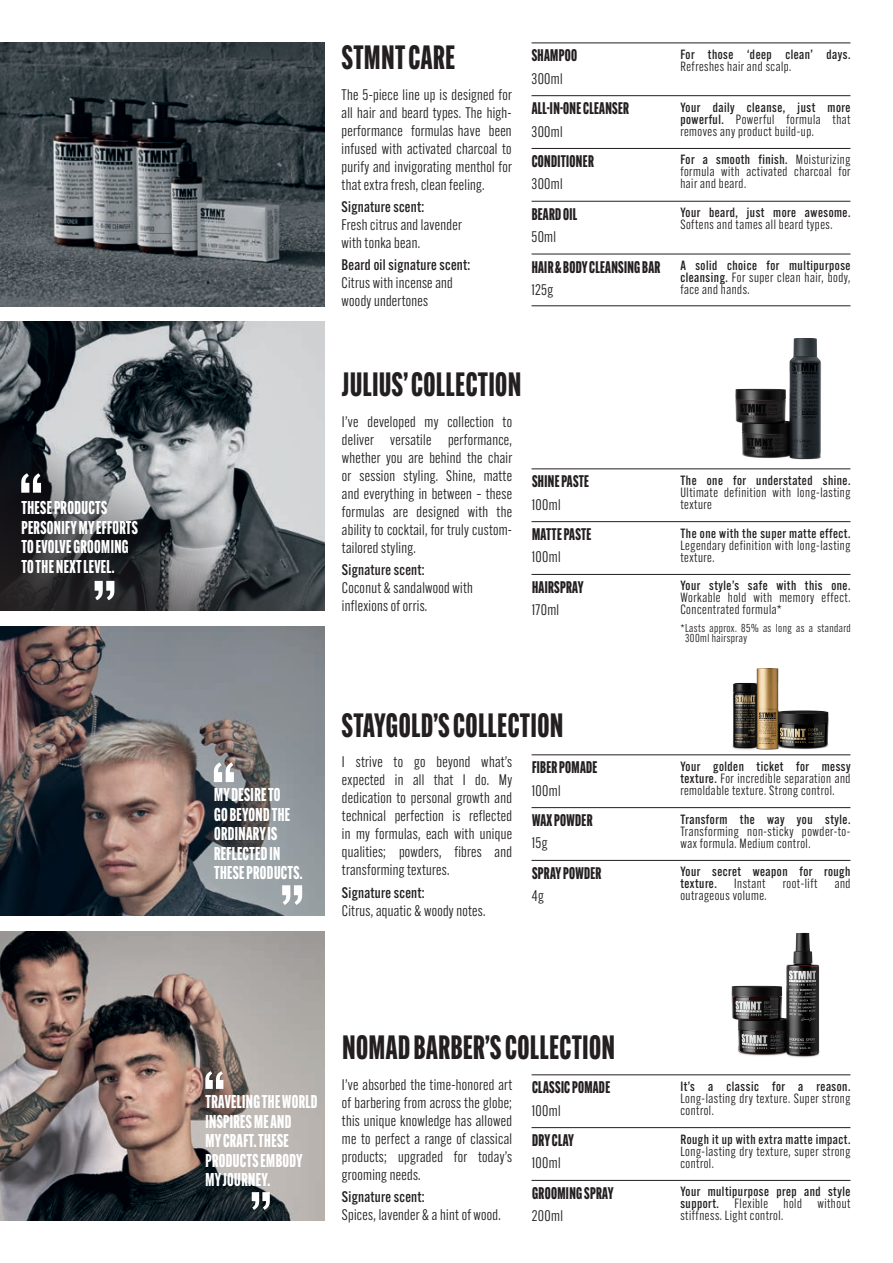
<style>
.page{position:relative;width:893px;height:1263px;background:#fff}
.page>*{position:absolute;margin:0;border:0;box-sizing:border-box;transform-origin:0 0}
.t1{font:800 33px "Alternate Gothic Comp ATF";letter-spacing:.02em;color:#231f20}
.t2{font:800 18.15px/19.5px "Alternate Gothic Comp ATF";letter-spacing:.02em;color:#fff}
.t3{font:800 16.5px "Alternate Gothic Comp ATF";letter-spacing:.02em;color:#231f20}
.t4{font:15px/18px "Alternate Gothic ATF";letter-spacing:.02em;color:#231f20;text-align:justify}
.t5{font:500 15px "Alternate Gothic ATF";letter-spacing:.02em;color:#231f20}
.t6{font:13.2px/12px "Alternate Gothic ATF";letter-spacing:.04em;color:#231f20}
.t7{font:500 13.2px/12px "Alternate Gothic ATF";letter-spacing:.04em;color:#231f20;text-align:justify}
.t8{font:11.25px/10.5px "Alternate Gothic ATF";letter-spacing:.04em;color:#231f20}
.s1{font-weight:500}
.s2{font-weight:400}
</style>
<div class="page">
<img style="left:0;top:43px;width:325px;height:263px">
<img style="left:0;top:626px;width:325px;height:290px">
<img style="left:0;top:931px;width:325px;height:289px">
<hr style="left:531px;top:43px;width:319px;height:1px;background:#231f20">
<hr style="left:531px;top:95px;width:319px;height:1px;background:#231f20">
<hr style="left:531px;top:148px;width:319px;height:1px;background:#231f20">
<hr style="left:531px;top:201px;width:319px;height:1px;background:#231f20">
<hr style="left:531px;top:254px;width:319px;height:1px;background:#231f20">
<hr style="left:531px;top:305px;width:319px;height:1px;background:#231f20">
<hr style="left:531px;top:468px;width:319px;height:1px;background:#231f20">
<hr style="left:531px;top:521px;width:319px;height:1px;background:#231f20">
<hr style="left:531px;top:574px;width:319px;height:1px;background:#231f20">
<hr style="left:531px;top:754px;width:319px;height:1px;background:#231f20">
<hr style="left:531px;top:807px;width:319px;height:1px;background:#231f20">
<hr style="left:531px;top:860px;width:319px;height:1px;background:#231f20">
<hr style="left:531px;top:1074px;width:319px;height:1px;background:#231f20">
<hr style="left:531px;top:1127px;width:319px;height:1px;background:#231f20">
<hr style="left:531px;top:1180px;width:319px;height:1px;background:#231f20">
<svg style="left:0;top:322px;width:325px;height:289px;background:#6c7174"></svg>
<svg style="left:95px;top:581px;width:19px;height:19px"></svg>
<svg style="left:282px;top:885px;width:20px;height:20px"></svg>
<svg style="left:252px;top:1192px;width:18px;height:18px"></svg>
<svg style="left:21px;top:473px;width:20px;height:20px"></svg>
<svg style="left:205px;top:1071px;width:18px;height:18px"></svg>
<svg style="left:214px;top:762px;width:20px;height:20px"></svg>
<img style="left:735px;top:338px;width:86px;height:122px">
<img style="left:717px;top:668px;width:130px;height:88px">
<img style="left:731px;top:932px;width:89px;height:126px">
<p class="t2" style="left:21px;top:498px;width:118px">THESE PRODUCTS<br>PERSONIFY MY EFFORTS<br>TO EVOLVE GROOMING<br>TO THE NEXT LEVEL.</p>
<p class="t2" style="left:214px;top:785px;width:90px">MY DESIRE TO<br>GO BEYOND THE<br>ORDINARY IS<br>REFLECTED IN<br>THESE PRODUCTS.</p>
<h1 class="t1" style="left:342px;top:36px;width:115px">STMNT CARE</h1>
<p class="t4" style="left:342px;top:85px;width:172px">The 5-piece line up is designed for all hair and beard types. The high&shy;performance formulas have been infused with activated charcoal to purify and invigorating menthol for that extra fresh, clean feeling.</p>
<p class="t5" style="left:342px;top:197px;width:84px">Signature scent:</p>
<p class="t4" style="left:342px;top:216px;width:122px">Fresh citrus and lavender with tonka bean.</p>
<p class="t5" style="left:342px;top:255px;width:130px">Beard oil signature scent:</p>
<p class="t4" style="left:342px;top:274px;width:113px">Citrus with incense and woody undertones</p>
<p class="t3" style="left:532px;top:45px;width:47px">SHAMPOO</p>
<p class="t4" style="left:531px;top:69px;width:33px">300ml</p>
<p class="t3" style="left:532px;top:98px;width:99px">ALL-IN-ONE CLEANSER</p>
<p class="t4" style="left:531px;top:122px;width:33px">300ml</p>
<p class="t3" style="left:532px;top:151px;width:64px">CONDITIONER</p>
<p class="t4" style="left:531px;top:175px;width:33px">300ml</p>
<p class="t3" style="left:532px;top:204px;width:47px">BEARD OIL</p>
<p class="t4" style="left:531px;top:228px;width:26px">50ml</p>
<p class="t3" style="left:532px;top:256px;width:130px">HAIR &amp; BODY CLEANSING BAR</p>
<p class="t4" style="left:531px;top:281px;width:23px">125g</p>
<p class="t7" style="left:680px;top:48px;width:172px">For those ‘deep clean’ days.</p>
<p class="t6" style="left:680px;top:60px;width:112px">Refreshes hair and scalp.</p>
<p class="t6" style="left:680px;top:101px;width:172px;text-align:justify"><span class="s1">Your daily cleanse, just more powerful.</span> Powerful formula that removes any product build-up.</p>
<p class="t6" style="left:680px;top:154px;width:172px;text-align:justify"><span class="s1">For a smooth finish.</span> Moisturizing formula with activated charcoal for hair and beard.</p>
<p class="t7" style="left:680px;top:206px;width:172px">Your beard, just more awesome.</p>
<p class="t6" style="left:680px;top:219px;width:154px">Softens and tames all beard types.</p>
<p class="t7" style="left:680px;top:259px;width:172px">A solid choice for multipurpose cleansing. <span class="s2">For super clean hair, body, face and hands.</span></p>
<h1 class="t1" style="left:342px;top:364px;width:181px">JULIUS’ COLLECTION</h1>
<p class="t4" style="left:342px;top:412px;width:172px">I’ve developed my collection to deliver versatile performance, whether you are behind the chair or session styling. Shine, matte and everything in between – these formulas are designed with the ability to cocktail, for truly custom&shy;tailored styling.</p>
<p class="t5" style="left:342px;top:560px;width:84px">Signature scent:</p>
<p class="t4" style="left:342px;top:579px;width:132px">Coconut &amp; sandalwood with inflexions of orris.</p>
<p class="t3" style="left:532px;top:471px;width:58px">SHINE PASTE</p>
<p class="t4" style="left:532px;top:495px;width:30px">100ml</p>
<p class="t3" style="left:532px;top:524px;width:61px">MATTE PASTE</p>
<p class="t4" style="left:532px;top:548px;width:30px">100ml</p>
<p class="t3" style="left:532px;top:577px;width:53px">HAIRSPRAY</p>
<p class="t4" style="left:532px;top:601px;width:29px">170ml</p>
<p class="t7" style="left:680px;top:474px;width:172px">The one for understated shine.</p>
<p class="t6" style="left:680px;top:486px;width:172px">Ultimate definition with long-lasting texture</p>
<p class="t7" style="left:680px;top:527px;width:172px">The one with the super matte effect.</p>
<p class="t6" style="left:680px;top:539px;width:172px">Legendary definition with long-lasting texture.</p>
<p class="t7" style="left:680px;top:580px;width:172px">Your style’s safe with this one.</p>
<p class="t6" style="left:680px;top:592px;width:172px">Workable hold with memory effect.<br>Concentrated formula*</p>
<p class="t8" style="left:685px;top:623px;width:167px;text-indent:-5px">*Lasts approx. 85% as long as a standard<br>300ml hairspray</p>
<h1 class="t1" style="left:342px;top:704px;width:223px">STAYGOLD’S COLLECTION</h1>
<p class="t4" style="left:342px;top:753px;width:172px">I strive to go beyond what’s expected in all that I do. My dedication to personal growth and technical perfection is reflected in my formulas, each with unique qualities; powders, fibres and transforming textures.</p>
<p class="t5" style="left:342px;top:883px;width:84px">Signature scent:</p>
<p class="t4" style="left:342px;top:901px;width:145px">Citrus, aquatic &amp; woody notes.</p>
<p class="t3" style="left:532px;top:757px;width:67px">FIBER POMADE</p>
<p class="t4" style="left:532px;top:781px;width:30px">100ml</p>
<p class="t3" style="left:532px;top:810px;width:62px">WAX POWDER</p>
<p class="t4" style="left:532px;top:834px;width:17px">15g</p>
<p class="t3" style="left:532px;top:863px;width:71px">SPRAY POWDER</p>
<p class="t4" style="left:532px;top:887px;width:13px">4g</p>
<p class="t6" style="left:680px;top:760px;width:172px;text-align:justify"><span class="s1">Your golden ticket for messy texture.</span> For incredible separation and remoldable texture. Strong control.</p>
<p class="t7" style="left:680px;top:813px;width:172px">Transform the way you style.</p>
<p class="t6" style="left:680px;top:825px;width:172px">Transforming non-sticky powder-to&shy;wax formula. Medium control.</p>
<p class="t7" style="left:680px;top:866px;width:172px">Your secret weapon for rough texture.</p>
<p class="t6" style="left:734px;top:878px;width:33px">Instant</p>
<p class="t6" style="left:783px;top:878px;width:36px">root-lift</p>
<p class="t6" style="left:835px;top:878px;width:17px">and</p>
<p class="t6" style="left:680px;top:890px;width:88px">outrageous volume.</p>
<p class="t2" style="left:206px;top:1092px;width:113px">TRAVELING THE WORLD<br>INSPIRES ME AND<br>MY CRAFT. THESE<br>PRODUCTS EMBODY<br>MY JOURNEY.</p>
<h1 class="t1" style="left:342px;top:1027px;width:274px">NOMAD BARBER’S COLLECTION</h1>
<p class="t4" style="left:342px;top:1076px;width:172px">I’ve absorbed the time-honored art of barbering from across the globe; this unique knowledge has allowed me to perfect a range of classical products; upgraded for today’s grooming needs.</p>
<p class="t5" style="left:342px;top:1188px;width:84px">Signature scent:</p>
<p class="t4" style="left:342px;top:1206px;width:160px">Spices, lavender &amp; a hint of wood.</p>
<p class="t3" style="left:532px;top:1077px;width:80px">CLASSIC POMADE</p>
<p class="t4" style="left:532px;top:1101px;width:30px">100ml</p>
<p class="t3" style="left:532px;top:1130px;width:44px">DRY CLAY</p>
<p class="t4" style="left:532px;top:1154px;width:30px">100ml</p>
<p class="t3" style="left:532px;top:1183px;width:83px">GROOMING SPRAY</p>
<p class="t4" style="left:532px;top:1207px;width:33px">200ml</p>
<p class="t7" style="left:680px;top:1080px;width:172px">It’s a classic for a reason.</p>
<p class="t6" style="left:680px;top:1092px;width:172px">Long-lasting dry texture. Super strong control.</p>
<p class="t7" style="left:680px;top:1133px;width:172px">Rough it up with extra matte impact.</p>
<p class="t6" style="left:680px;top:1145px;width:172px">Long-lasting dry texture, super strong control.</p>
<p class="t6" style="left:680px;top:1186px;width:172px;text-align:justify"><span class="s1">Your multipurpose prep and style support.</span> Flexible hold without stiffness. Light control.</p>
</div>
